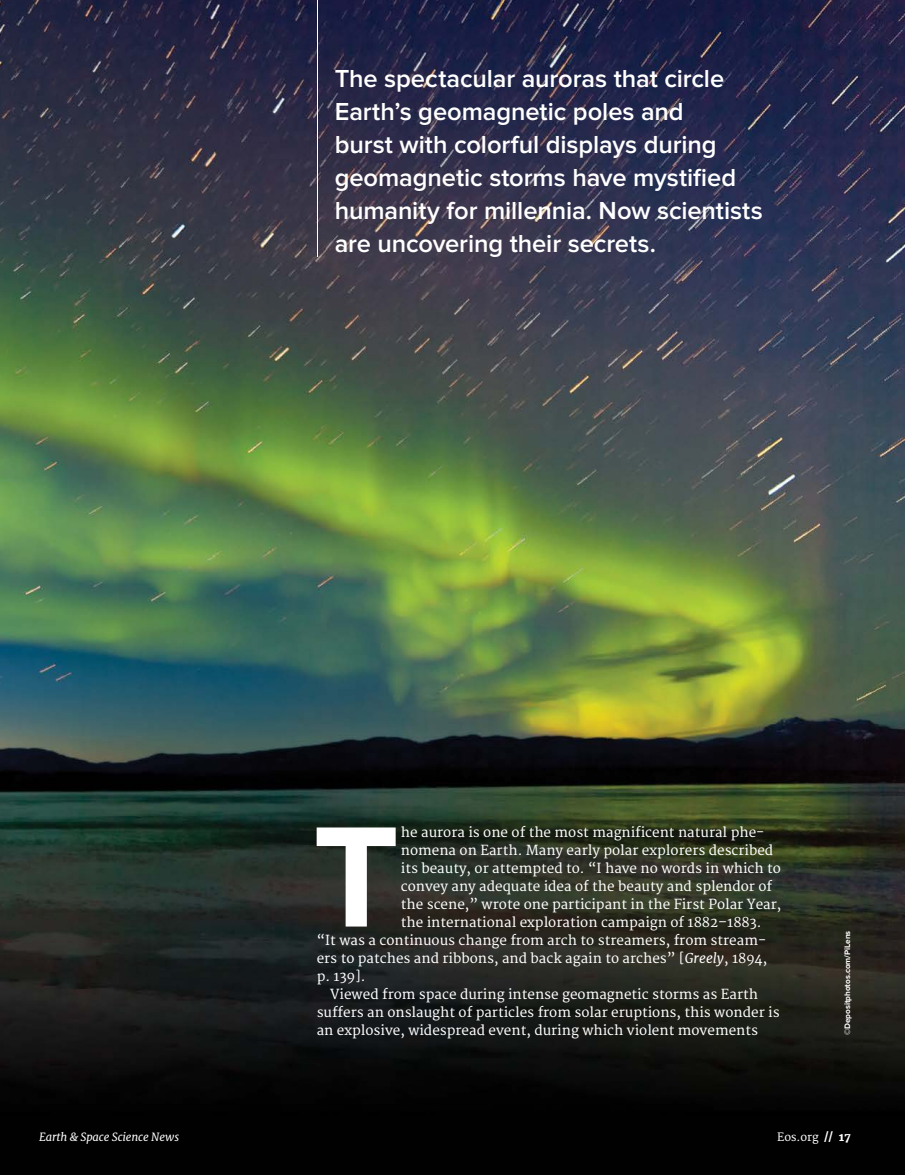
<style>
.page{position:relative;width:905px;height:1175px;background:#fff}
.page>*{position:absolute;margin:0;border:0;box-sizing:border-box;transform-origin:0 0}
.t1{font:700 148.5px "Proxima Nova A";color:#fff}
.t2{font:600 25.5px/33px "Proxima Nova";letter-spacing:-.005em;color:#fff}
.t3{font:13.5px "Merriweather";color:#fff}
.t4{font:italic 11.25px "Merriweather";letter-spacing:-.01em;color:#fff}
.t5{font:11.25px "Merriweather";letter-spacing:-.01em;color:#fff}
.t6{font:700 8.25px "Proxima Nova";letter-spacing:-.01em;color:#fff}
.s1{font-style:italic}
.s2{font-weight:800}
</style>
<div class="page">
<img style="left:0;top:0;width:904px;height:1174px">
<hr style="left:317px;top:0;width:1px;height:256px;background:#fff">
<h2 class="t2" style="left:335px;top:62px;width:429px">The spectacular auroras that circle Earth’s geomagnetic poles and<br>burst with colorful displays during geomagnetic storms have mystified humanity for millennia. Now scientists are uncovering their secrets.</h2>
<h1 class="t1" style="left:313px;top:792px;width:88px">T</h1>
<p class="t3" style="left:401px;top:823px;width:365px">he aurora is one of the most magnificent natural phe-</p>
<p class="t3" style="left:401px;top:841px;width:374px">nomena on Earth. Many early polar explorers described</p>
<p class="t3" style="left:401px;top:859px;width:381px">its beauty, or attempted to. “I have no words in which to</p>
<p class="t3" style="left:401px;top:877px;width:373px">convey any adequate idea of the beauty and splendor of</p>
<p class="t3" style="left:401px;top:895px;width:382px">the scene,” wrote one participant in the First Polar Year,</p>
<p class="t3" style="left:401px;top:913px;width:362px">the international exploration campaign of 1882–1883.</p>
<p class="t3" style="left:317px;top:931px;width:451px">“It was a continuous change from arch to streamers, from stream-</p>
<p class="t3" style="left:317px;top:949px;width:452px">ers to patches and ribbons, and back again to arches” [<span class="s1">Greely</span>, 1894,</p>
<p class="t3" style="left:317px;top:967px;width:50px">p. 139].</p>
<p class="t3" style="left:330px;top:985px;width:429px">Viewed from space during intense geomagnetic storms as Earth</p>
<p class="t3" style="left:317px;top:1003px;width:464px">suffers an onslaught of particles from solar eruptions, this wonder is</p>
<p class="t3" style="left:317px;top:1021px;width:443px">an explosive, widespread event, during which violent movements</p>
<p class="t6" style="left:842px;top:1035px;width:106px;rotate:-90deg">©Depositphotos.com/PiLens</p>
<p class="t4" style="left:39px;top:1130px;width:142px">Earth &amp; Space Science News</p>
<p class="t5" style="left:777px;top:1130px;width:75px">Eos.org <span class="s2">// 17</span></p>
</div>
